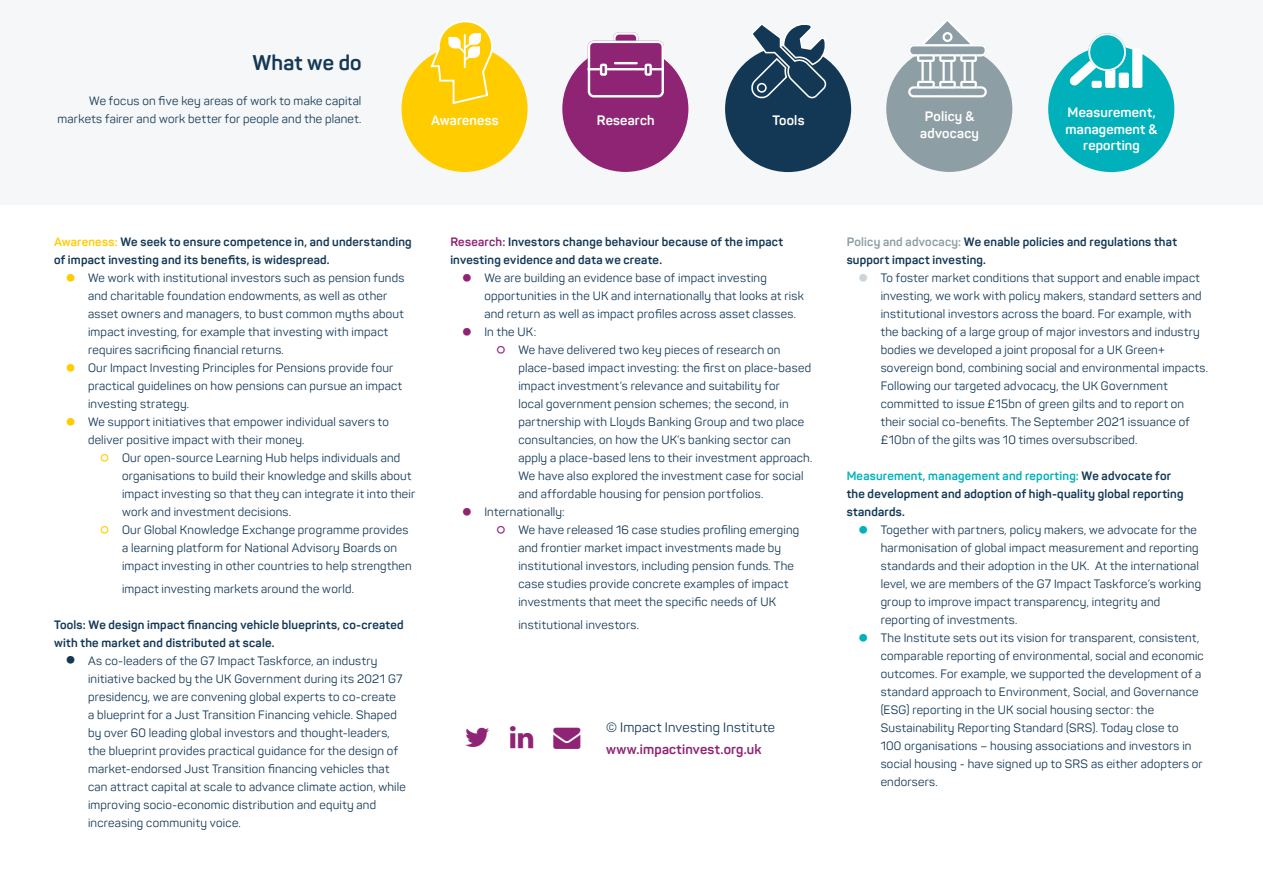
<style>
.page{position:relative;width:1263px;height:893px;background:#fff}
.page>*{position:absolute;margin:0;border:0;box-sizing:border-box;transform-origin:0 0}
.t1{font:700 21px "Panton";color:#133855}
.t2{font:700 13.5px/16.5px "Panton";letter-spacing:.015em;color:#fff;text-align:center}
.t3{font:13.5px "Panton";letter-spacing:.02em;color:#133855}
.t4{font:700 13.5px "Panton";letter-spacing:.015em;color:#902474}
.t5{font:12px/18px "Panton";letter-spacing:.02em;color:#133855}
.t6{font:700 12px/18px "Panton";letter-spacing:.02em;color:#133855}
.s1{color:#fc0}
.s2{color:#902474}
.s3{color:#8d9ea5}
.s4{color:#00b1bb}
</style>
<div class="page">
<div style="left:0;top:0;width:1263px;height:204px;background:#f6f7f8"></div>
<div style="left:401px;top:46px;width:127px;height:126px;background:#fc0;border-radius:50%"></div>
<div style="left:562px;top:46px;width:126px;height:126px;background:#902474;border-radius:50%"></div>
<svg style="left:614px;top:33px;width:23px;height:12px"></svg>
<div style="left:613px;top:32px;width:25px;height:15px;border:2px solid #fff;border-radius:5px"></div>
<div style="left:588px;top:41px;width:76px;height:56px;background:#902474;border-radius:6px"></div>
<div style="left:588px;top:41px;width:76px;height:56px;border:2px solid #fff;border-radius:5px"></div>
<hr style="left:587px;top:68px;width:76px;height:2px;background:#fff">
<div style="left:600px;top:64px;width:7px;height:12px;background:#822b82;border-radius:2px"></div>
<div style="left:600px;top:64px;width:7px;height:12px;border:2px solid #fff"></div>
<div style="left:645px;top:64px;width:7px;height:12px;background:#822b82;border-radius:2px"></div>
<div style="left:645px;top:64px;width:7px;height:12px;border:2px solid #fff"></div>
<hr style="left:615px;top:62px;width:22px;height:2px;background:#fff">
<div style="left:1048px;top:46px;width:126px;height:126px;background:#00b1bb;border-radius:50%"></div>
<svg style="left:1119px;top:73px;width:10px;height:15px"></svg>
<div style="left:1132px;top:48px;width:10px;height:40px;background:#fff;border-radius:2px"></div>
<svg style="left:1061px;top:33px;width:67px;height:55px"></svg>
<div style="left:886px;top:46px;width:126px;height:126px;background:#8d9ea5;border-radius:50%"></div>
<svg style="left:925px;top:21px;width:45px;height:23px"></svg>
<div style="left:921px;top:53px;width:10px;height:39px;border:2px solid #fff"></div>
<div style="left:942px;top:53px;width:10px;height:39px;border:2px solid #fff"></div>
<div style="left:963px;top:53px;width:10px;height:39px;border:2px solid #fff"></div>
<div style="left:908px;top:86px;width:79px;height:11px;background:#8d9ea5;border-radius:6px"></div>
<div style="left:908px;top:86px;width:79px;height:11px;border:2px solid #fff;border-radius:4px"></div>
<div style="left:909px;top:45px;width:77px;height:10px;background:#8d9ea5;border-radius:4px"></div>
<div style="left:908px;top:44px;width:79px;height:12px;border:2px solid #fff;border-radius:4px"></div>
<div style="left:942px;top:32px;width:10px;height:10px;background:#8d9ea5;border-radius:50%"></div>
<div style="left:942px;top:32px;width:10px;height:10px;border:2px solid #fff;border-radius:50%"></div>
<div style="left:917px;top:54px;width:18px;height:8px;background:#8d9ea5;border-radius:2px"></div>
<div style="left:917px;top:54px;width:18px;height:8px;border:2px solid #fff"></div>
<div style="left:939px;top:54px;width:17px;height:8px;background:#8d9ea5;border-radius:2px"></div>
<div style="left:939px;top:54px;width:17px;height:8px;border:2px solid #fff"></div>
<div style="left:960px;top:54px;width:17px;height:8px;background:#8d9ea5;border-radius:2px"></div>
<div style="left:960px;top:54px;width:17px;height:8px;border:2px solid #fff"></div>
<div style="left:917px;top:81px;width:18px;height:8px;background:#8d9ea5;border-radius:2px"></div>
<div style="left:917px;top:81px;width:18px;height:8px;border:2px solid #fff"></div>
<div style="left:939px;top:81px;width:17px;height:8px;background:#8d9ea5;border-radius:2px"></div>
<div style="left:939px;top:81px;width:17px;height:8px;border:2px solid #fff"></div>
<div style="left:960px;top:81px;width:17px;height:8px;background:#8d9ea5;border-radius:2px"></div>
<div style="left:960px;top:81px;width:17px;height:8px;border:2px solid #fff"></div>
<div style="left:725px;top:46px;width:126px;height:126px;background:#133855;border-radius:50%"></div>
<svg style="left:429px;top:22px;width:65px;height:83px"></svg>
<svg style="left:749px;top:25px;width:79px;height:148px"></svg>
<h1 class="t1" style="left:253px;top:49px;width:110px">What we do</h1>
<p class="t5" style="left:58px;top:91px;width:305px;text-align:right">We focus on five key areas of work to make capital markets fairer and work better for people and the planet.</p>
<p class="t2" style="left:431px;top:112px;width:69px">Awareness</p>
<p class="t2" style="left:597px;top:112px;width:59px">Research</p>
<p class="t2" style="left:1065px;top:104px;width:94px">Measurement, management &amp; reporting</p>
<p class="t2" style="left:920px;top:108px;width:60px">Policy &amp; advocacy</p>
<p class="t2" style="left:772px;top:112px;width:33px">Tools</p>
<p class="t6" style="left:54px;top:233px;width:359px"><span class="s1">Awareness:</span> We seek to ensure competence in, and understanding of impact investing and its benefits, is widespread.</p>
<p class="t5" style="left:88px;top:269px;width:318px">We work with institutional investors such as pension funds and charitable foundation endowments, as well as other asset owners and managers, to bust common myths about impact investing, for example that investing with impact requires sacrificing financial returns.<br>Our Impact Investing Principles for Pensions provide four practical guidelines on how pensions can pursue an impact investing strategy.<br>We support initiatives that empower individual savers to deliver positive impact with their money.</p>
<p class="t5" style="left:122px;top:449px;width:295px">Our open-source Learning Hub helps individuals and organisations to build their knowledge and skills about impact investing so that they can integrate it into their work and investment decisions.<br>Our Global Knowledge Exchange programme provides a learning platform for National Advisory Boards on impact investing in other countries to help strengthen</p>
<p class="t5" style="left:122px;top:580px;width:233px">impact investing markets around the world.</p>
<p class="t6" style="left:54px;top:616px;width:351px">Tools: We design impact financing vehicle blueprints, co-created with the market and distributed at scale.</p>
<p class="t5" style="left:88px;top:652px;width:319px">As co-leaders of the G7 Impact Taskforce, an industry initiative backed by the UK Government during its 2021 G7 presidency, we are convening global experts to co-create<br>a blueprint for a Just Transition Financing vehicle. Shaped by over 60 leading global investors and thought-leaders, the blueprint provides practical guidance for the design of market-endorsed Just Transition financing vehicles that can attract capital at scale to advance climate action, while improving socio-economic distribution and equity and increasing community voice.</p>
<p class="t6" style="left:450px;top:233px;width:334px"><span class="s2">Research:</span> Investors change behaviour because of the impact investing evidence and data we create.</p>
<p class="t5" style="left:484px;top:269px;width:284px">We are building an evidence base of impact investing</p>
<p class="t5" style="left:484px;top:287px;width:321px">opportunities in the UK and internationally that looks at risk</p>
<p class="t5" style="left:484px;top:305px;width:313px">and return as well as impact profiles across asset classes.</p>
<p class="t5" style="left:484px;top:323px;width:53px">In the UK:</p>
<p class="t5" style="left:518px;top:341px;width:264px">We have delivered two key pieces of research on</p>
<p class="t5" style="left:518px;top:359px;width:294px">place-based impact investing: the first on place-based</p>
<p class="t5" style="left:518px;top:377px;width:263px">impact investment’s relevance and suitability for</p>
<p class="t5" style="left:518px;top:395px;width:272px">local government pension schemes; the second, in</p>
<p class="t5" style="left:518px;top:413px;width:287px">partnership with Lloyds Banking Group and two place</p>
<p class="t5" style="left:518px;top:431px;width:274px">consultancies, on how the UK’s banking sector can</p>
<p class="t5" style="left:518px;top:449px;width:295px">apply a place-based lens to their investment approach.</p>
<p class="t5" style="left:518px;top:467px;width:287px">We have also explored the investment case for social</p>
<p class="t5" style="left:518px;top:485px;width:246px">and affordable housing for pension portfolios.</p>
<p class="t5" style="left:484px;top:503px;width:82px">Internationally:</p>
<p class="t5" style="left:518px;top:521px;width:282px">We have released 16 case studies profiling emerging</p>
<p class="t5" style="left:518px;top:539px;width:264px">and frontier market impact investments made by</p>
<p class="t5" style="left:518px;top:557px;width:277px">institutional investors, including pension funds. The</p>
<p class="t5" style="left:518px;top:575px;width:271px">case studies provide concrete examples of impact</p>
<p class="t5" style="left:518px;top:593px;width:259px">investments that meet the specific needs of UK</p>
<p class="t5" style="left:518px;top:616px;width:122px">institutional investors.</p>
<p class="t3" style="left:606px;top:719px;width:170px">© Impact Investing Institute</p>
<p class="t4" style="left:554px;top:741px;width:209px">→ www.impactinvest.org.uk</p>
<p class="t6" style="left:847px;top:233px;width:332px"><span class="s3">Policy and advocacy:</span> We enable policies and regulations that support impact investing.</p>
<p class="t5" style="left:881px;top:269px;width:329px">To foster market conditions that support and enable impact investing, we work with policy makers, standard setters and institutional investors across the board. For example, with the backing of a large group of major investors and industry bodies we developed a joint proposal for a UK Green+ sovereign bond, combining social and environmental impacts.<br>Following our targeted advocacy, the UK Government committed to issue £15bn of green gilts and to report on their social co-benefits. The September 2021 issuance of £10bn of the gilts was 10 times oversubscribed.</p>
<p class="t6" style="left:847px;top:467px;width:338px"><span class="s4">Measurement, management and reporting:</span> We advocate for the development and adoption of high-quality global reporting standards.</p>
<p class="t5" style="left:881px;top:521px;width:325px">Together with partners, policy makers, we advocate for the harmonisation of global impact measurement and reporting standards and their adoption in the UK. At the international level, we are members of the G7 Impact Taskforce’s working group to improve impact transparency, integrity and reporting of investments.<br>The Institute sets out its vision for transparent, consistent, comparable reporting of environmental, social and economic outcomes. For example, we supported the development of a standard approach to Environment, Social, and Governance (ESG) reporting in the UK social housing sector: the Sustainability Reporting Standard (SRS). Today close to<br>100 organisations – housing associations and investors in social housing - have signed up to SRS as either adopters or endorsers.</p>
</div>
